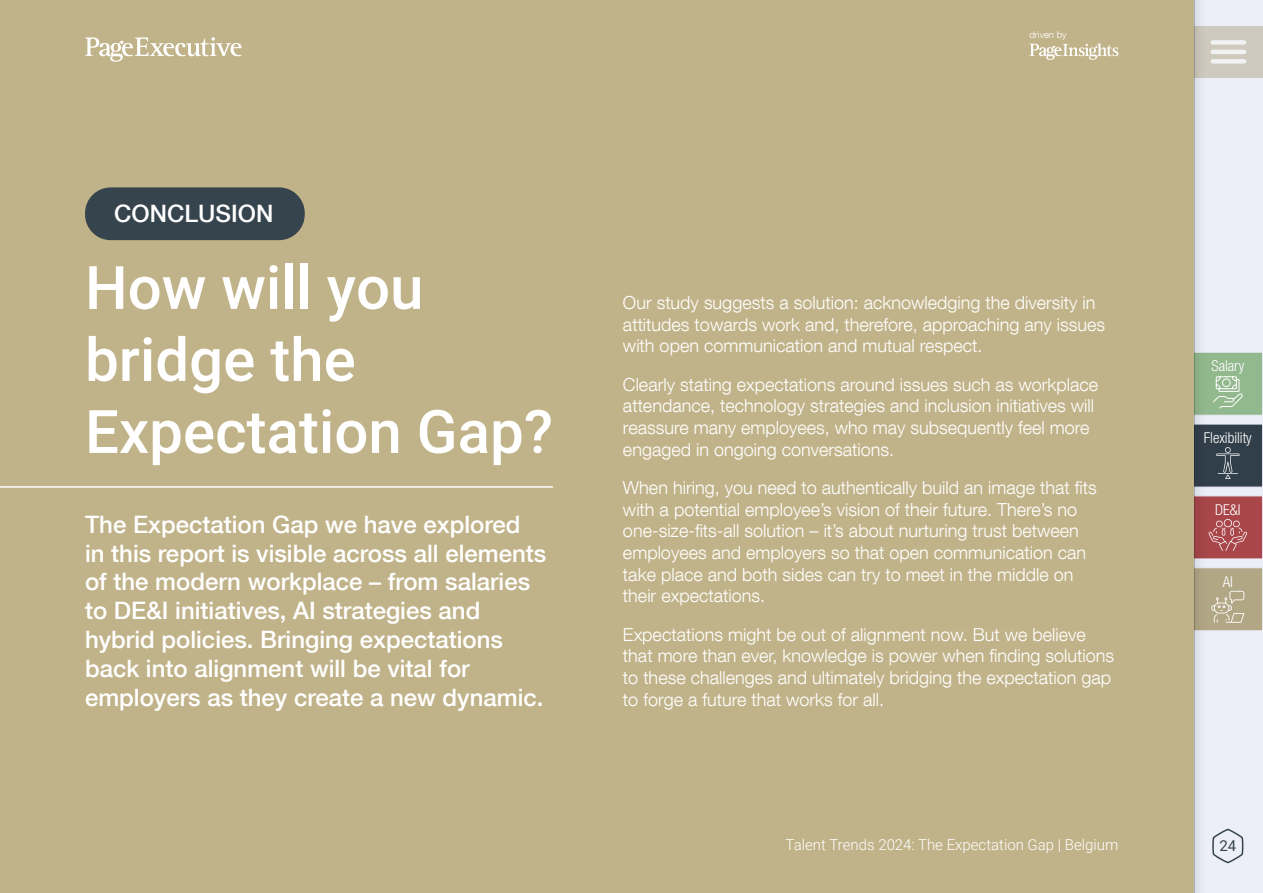
<style>
.page{position:relative;width:1263px;height:893px;background:#fff}
.page>*{position:absolute;margin:0;border:0;box-sizing:border-box;transform-origin:0 0}
.t1{font:500 60px/72px "Roboto";color:#fff}
.t2{font:500 24px/28.8px "Helvetica Neue LT Com";color:#fff}
.t3{font:300 18px/21.6px "Helvetica Neue LT Com";color:#fff}
.t4{font:300 15px "Roboto";color:#fff}
.t5{font:300 condensed 15px "Helvetica Neue LT Com";color:#fff}
.t6{font:15px "Roboto";color:#36444d}
.t7{font:300 9.45px "Helvetica Neue LT Com";color:#fff}
</style>
<div class="page">
<div style="left:1179px;top:0;width:84px;height:893px;background:#000;opacity:.2"></div>
<div style="left:1193px;top:352px;width:70px;height:64px;background:#92b88d;border:1px solid #fff"></div>
<svg style="left:1213px;top:376px;width:30px;height:33px"></svg>
<div style="left:1193px;top:424px;width:70px;height:63px;background:#36444d"></div>
<svg style="left:1216px;top:447px;width:23px;height:32px"></svg>
<div style="left:1193px;top:495px;width:70px;height:64px;background:#a8464a;border:1px solid #fff"></div>
<svg style="left:1208px;top:519px;width:39px;height:32px"></svg>
<div style="left:1193px;top:567px;width:70px;height:64px;background:#b2a785;border:1px solid #fff"></div>
<svg style="left:1211px;top:591px;width:33px;height:32px"></svg>
<svg style="left:1213px;top:829px;width:30px;height:34px"></svg>
<div style="left:1194px;top:26px;width:69px;height:51px;background:linear-gradient(to right,#cbc7bc,#d2cdc1)"></div>
<div style="left:1213px;top:40px;width:31px;height:5px;background:#f1f2f3"></div>
<hr style="left:1213px;top:50px;width:31px;height:4px;background:#f1f2f3">
<div style="left:1213px;top:59px;width:31px;height:5px;background:#f1f2f3"></div>
<div style="left:0;top:0;width:1193px;height:893px;background:#c1b389"></div>
<hr style="left:0;top:486px;width:553px;height:2px;background:#fff">
<div style="left:85px;top:187px;width:220px;height:53px;background:#36444d;border-radius:26px"></div>
<svg style="left:1029px;top:43px;width:89px;height:17px"></svg>
<svg style="left:85px;top:37px;width:156px;height:25px"></svg>
<h2 class="t2" style="left:114px;top:199px;width:161px">CONCLUSION</h2>
<h1 class="t1" style="left:85px;top:249px;width:469px">How will you bridge the<br>Expectation Gap?</h1>
<p class="t2" style="left:85px;top:509px;width:463px">The Expectation Gap we have explored<br>in this report is visible across all elements of the modern workplace – from salaries to DE&amp;I initiatives, AI strategies and hybrid policies. Bringing expectations back into alignment will be vital for employers as they create a new dynamic.</p>
<p class="t7" style="left:1029px;top:29px;width:39px">driven by</p>
<p class="t3" style="left:623px;top:291px;width:484px">Our study suggests a solution: acknowledging the diversity in attitudes towards work and, therefore, approaching any issues with open communication and mutual respect.</p>
<p class="t3" style="left:623px;top:373px;width:477px">Clearly stating expectations around issues such as workplace attendance, technology strategies and inclusion initiatives will reassure many employees, who may subsequently feel more engaged in ongoing conversations.</p>
<p class="t3" style="left:623px;top:477px;width:475px">When hiring, you need to authentically build an image that fits with a potential employee’s vision of their future. There’s no one-size-fits-all solution – it’s about nurturing trust between employees and employers so that open communication can take place and both sides can try to meet in the middle on their expectations.</p>
<p class="t3" style="left:623px;top:623px;width:493px">Expectations might be out of alignment now. But we believe that more than ever, knowledge is power when finding solutions to these challenges and ultimately bridging the expectation gap to forge a future that works for all.</p>
<p class="t4" style="left:786px;top:834px;width:334px">Talent Trends 2024: The Expectation Gap | Belgium</p>
<p class="t5" style="left:1211px;top:357px;width:34px">Salary</p>
<p class="t5" style="left:1204px;top:429px;width:49px">Flexibility</p>
<p class="t5" style="left:1215px;top:501px;width:27px">DE&amp;I</p>
<p class="t5" style="left:1223px;top:573px;width:12px">AI</p>
<p class="t6" style="left:1219px;top:835px;width:18px">24</p>
</div>
